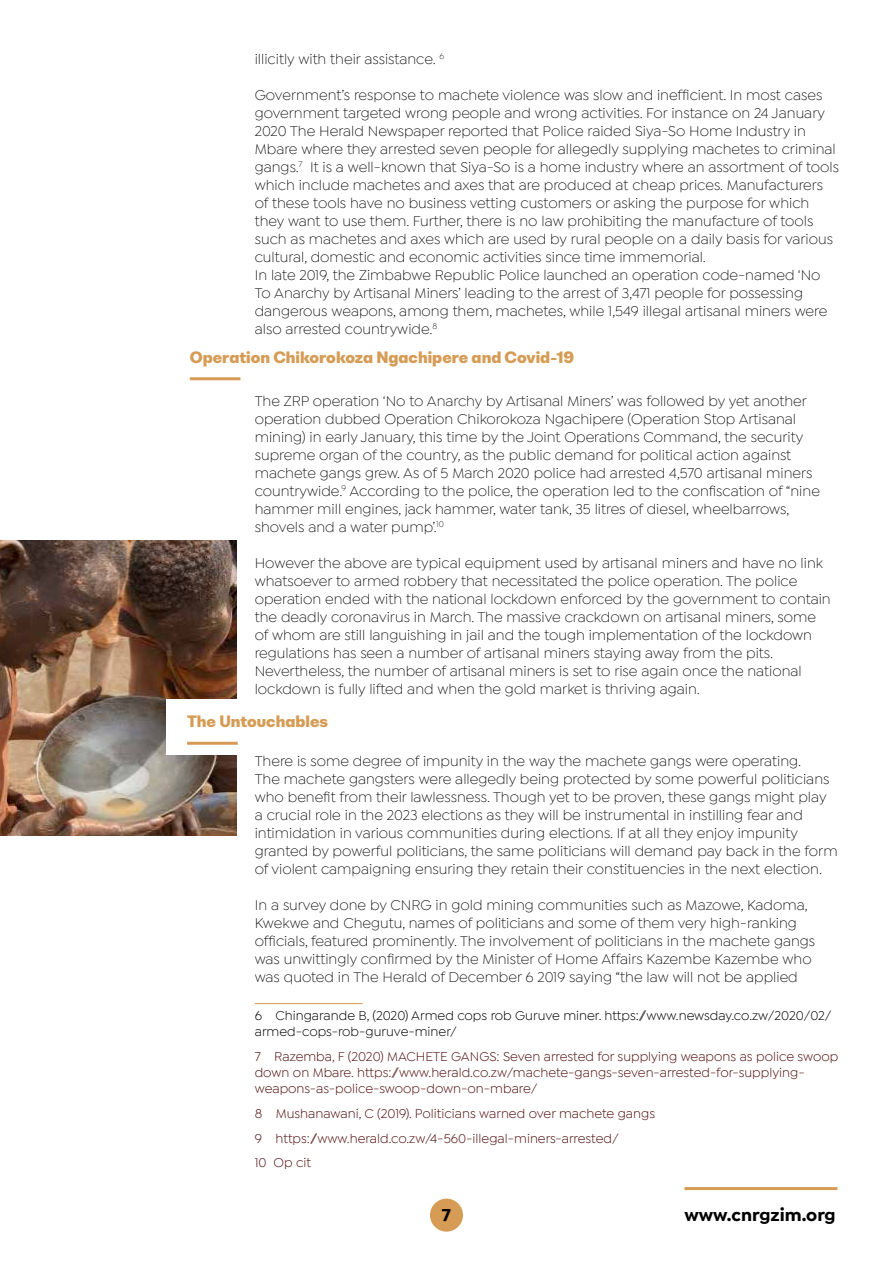
<style>
.page{position:relative;width:893px;height:1263px;background:#fff}
.page>*{position:absolute;margin:0;border:0;box-sizing:border-box;transform-origin:0 0}
.t1{font:700 18px "Isidora Sans";color:#000}
.t2{font:300 15px/18px "Isidora Sans";color:#000}
.t3{font:900 15px "Bw Nista Geometric DEMO";color:#d69c55}
.t4{font:13.5px/16.2px "Isidora Sans";color:#521010}
.t5{font:13.5px/16.2px "Isidora Sans";color:#000}
</style>
<div class="page">
<div style="left:430px;top:1198px;width:33px;height:33px;background:#d69c55;border-radius:50%"></div>
<hr style="left:684px;top:1187px;width:153px;height:3px;background:#d69c55">
<hr style="left:255px;top:1003px;width:108px;height:1px;background:#d69c55">
<img style="left:0;top:540px;width:237px;height:296px">
<div style="left:166px;top:699px;width:80px;height:56px;background:#fff"></div>
<hr style="left:187px;top:742px;width:51px;height:3px;background:#d69c55">
<hr style="left:190px;top:377px;width:50px;height:3px;background:#d69c55">
<p class="t2" style="left:255px;top:50px;width:191px">illicitly with their assistance. <sup>6</sup></p>
<p class="t2" style="left:255px;top:86px;width:586px">Government’s response to machete violence was slow and inefficient. In most cases government targeted wrong people and wrong activities. For instance on 24 January 2020 The Herald Newspaper reported that Police raided Siya-So Home Industry in Mbare where they arrested seven people for allegedly supplying machetes to criminal gangs.<sup>7</sup> It is a well-known that Siya-So is a home industry where an assortment of tools which include machetes and axes that are produced at cheap prices. Manufacturers of these tools have no business vetting customers or asking the purpose for which they want to use them. Further, there is no law prohibiting the manufacture of tools such as machetes and axes which are used by rural people on a daily basis for various cultural, domestic and economic activities since time immemorial.<br>In late 2019, the Zimbabwe Republic Police launched an operation code-named ‘No To Anarchy by Artisanal Miners’ leading to the arrest of 3,471 people for possessing dangerous weapons, among them, machetes, while 1,549 illegal artisanal miners were also arrested countrywide.<sup>8</sup></p>
<p class="t3" style="left:190px;top:347px;width:386px">Operation Chikorokoza Ngachipere and Covid-19</p>
<p class="t2" style="left:255px;top:392px;width:567px">The ZRP operation ‘No to Anarchy by Artisanal Miners’ was followed by yet another operation dubbed Operation Chikorokoza Ngachipere (Operation Stop Artisanal mining) in early January, this time by the Joint Operations Command, the security supreme organ of the country, as the public demand for political action against machete gangs grew. As of 5 March 2020 police had arrested 4,570 artisanal miners countrywide.<sup>9</sup> According to the police, the operation led to the confiscation of “nine hammer mill engines, jack hammer, water tank, 35 litres of diesel, wheelbarrows, shovels and a water pump’.<sup>10</sup></p>
<p class="t2" style="left:255px;top:554px;width:577px">However the above are typical equipment used by artisanal miners and have no link whatsoever to armed robbery that necessitated the police operation. The police operation ended with the national lockdown enforced by the government to contain the deadly coronavirus in March. The massive crackdown on artisanal miners, some of whom are still languishing in jail and the tough implementation of the lockdown regulations has seen a number of artisanal miners staying away from the pits.<br>Nevertheless, the number of artisanal miners is set to rise again once the national lockdown is fully lifted and when the gold market is thriving again.</p>
<p class="t3" style="left:187px;top:711px;width:143px">The Untouchables</p>
<p class="t2" style="left:255px;top:752px;width:584px">There is some degree of impunity in the way the machete gangs were operating.<br>The machete gangsters were allegedly being protected by some powerful politicians who benefit from their lawlessness. Though yet to be proven, these gangs might play a crucial role in the 2023 elections as they will be instrumental in instilling fear and intimidation in various communities during elections. If at all they enjoy impunity granted by powerful politicians, the same politicians will demand pay back in the form of violent campaigning ensuring they retain their constituencies in the next election.</p>
<p class="t2" style="left:255px;top:896px;width:562px">In a survey done by CNRG in gold mining communities such as Mazowe, Kadoma, Kwekwe and Chegutu, names of politicians and some of them very high-ranking officials, featured prominently. The involvement of politicians in the machete gangs was unwittingly confirmed by the Minister of Home Affairs Kazembe Kazembe who was quoted in The Herald of December 6 2019 saying “the law will not be applied</p>
<p class="t5" style="left:255px;top:1007px;width:578px">6 Chingarande B, (2020) Armed cops rob Guruve miner. https:/www.newsday.co.zw/2020/02/ armed-cops-rob-guruve-miner/</p>
<p class="t4" style="left:255px;top:1048px;width:585px">7 Razemba, F (2020) MACHETE GANGS: Seven arrested for supplying weapons as police swoop down on Mbare. https:/www.herald.co.zw/machete-gangs-seven-arrested-for-supplying&shy;weapons-as-police-swoop-down-on-mbare/</p>
<p class="t4" style="left:255px;top:1101px;width:402px;line-height:24.8px">8 Mushanawani, C (2019). Politicians warned over machete gangs<br>9 https:/www.herald.co.zw/4-560-illegal-miners-arrested/<br>10 Op cit</p>
<p class="t1" style="left:442px;top:1204px;width:11px">7</p>
<p class="t1" style="left:684px;top:1204px;width:153px">www.cnrgzim.org</p>
</div>
